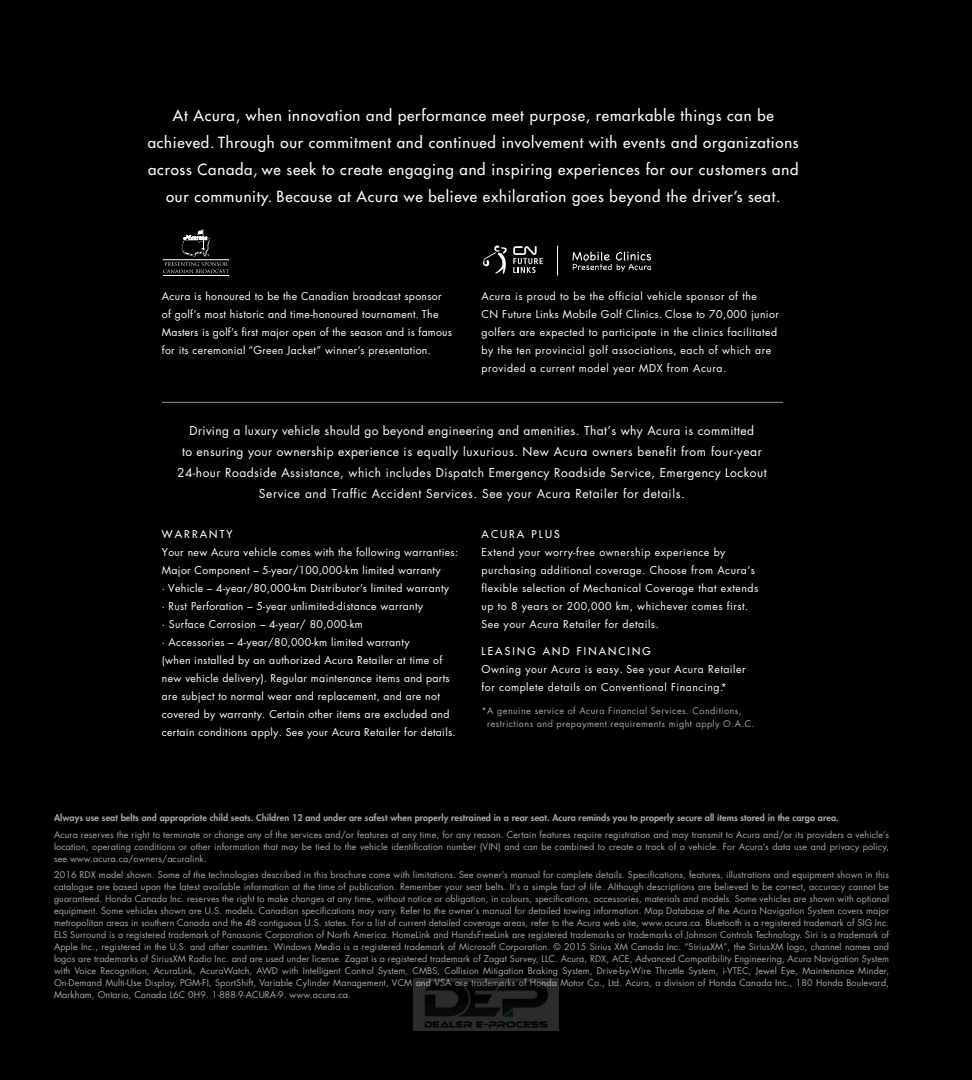
<style>
.page{position:relative;width:972px;height:1080px;background:#000}
.page>*{position:absolute;margin:0;border:0;box-sizing:border-box;transform-origin:0 0}
.t1{font:500 15px/27px "Futura Std";letter-spacing:.05em;color:#fff;text-align:center}
.t2{font:12px/21px "Futura Std";letter-spacing:.04em;color:#fff;text-align:center}
.t3{font:10.5px/18px "Futura Std";letter-spacing:.03em;color:#fff}
.t4{font:10.5px/18px "Futura Std";letter-spacing:.05em;color:#fff}
.t5{font:500 10.5px "Futura Std";letter-spacing:.2em;color:#fff}
.t6{font:9px/12px "Futura Std";letter-spacing:.05em;color:#a7a9ac;text-align:justify}
.t7{font:800 9px "Futura Std";letter-spacing:.01em;color:#a7a9ac}
</style>
<div class="page">
<hr style="left:163px;top:275px;width:66px;height:1px;background:#fff">
<svg style="left:163px;top:229px;width:66px;height:44px"></svg>
<svg style="left:513px;top:246px;width:30px;height:27px"></svg>
<svg style="left:483px;top:245px;width:24px;height:29px"></svg>
<svg style="left:557px;top:246px;width:1px;height:29px"></svg>
<svg style="left:572px;top:252px;width:79px;height:20px"></svg>
<hr style="left:162px;top:402px;width:621px;height:1px;background:#8e9090">
<img style="left:413px;top:978px;width:146px;height:52px">
<p class="t1" style="left:148px;top:102px;width:652px">At Acura, when innovation and performance meet purpose, remarkable things can be achieved. Through our commitment and continued involvement with events and organizations across Canada, we seek to create engaging and inspiring experiences for our customers and our community. Because at Acura we believe exhilaration goes beyond the driver’s seat.</p>
<p class="t3" style="left:162px;top:288px;width:292px">Acura is honoured to be the Canadian broadcast sponsor of golf’s most historic and time-honoured tournament. The Masters is golf’s first major open of the season and is famous for its ceremonial “Green Jacket” winner’s presentation.</p>
<p class="t4" style="left:482px;top:288px;width:299px">Acura is proud to be the official vehicle sponsor of the<br>CN Future Links Mobile Golf Clinics. Close to 70,000 junior golfers are expected to participate in the clinics facilitated by the ten provincial golf associations, each of which are provided a current model year MDX from Acura.</p>
<p class="t2" style="left:177px;top:420px;width:591px">Driving a luxury vehicle should go beyond engineering and amenities. That’s why Acura is committed<br>to ensuring your ownership experience is equally luxurious. New Acura owners benefit from four-year 24-hour Roadside Assistance, which includes Dispatch Emergency Roadside Service, Emergency Lockout Service and Traffic Accident Services. See your Acura Retailer for details.</p>
<p class="t5" style="left:162px;top:528px;width:72px">WARRANTY</p>
<p class="t3" style="left:162px;top:543px;width:298px">Your new Acura vehicle comes with the following warranties:<br>Major Component – 5-year/100,000-km limited warranty<br>· Vehicle – 4-year/80,000-km Distributor’s limited warranty<br>· Rust Perforation – 5-year unlimited-distance warranty<br>· Surface Corrosion – 4-year/ 80,000-km<br>· Accessories – 4-year/80,000-km limited warranty<br>(when installed by an authorized Acura Retailer at time of new vehicle delivery). Regular maintenance items and parts are subject to normal wear and replacement, and are not covered by warranty. Certain other items are excluded and certain conditions apply. See your Acura Retailer for details.</p>
<p class="t5" style="left:482px;top:528px;width:80px">ACURA PLUS</p>
<p class="t4" style="left:482px;top:543px;width:278px">Extend your worry-free ownership experience by purchasing additional coverage. Choose from Acura’s flexible selection of Mechanical Coverage that extends up to 8 years or 200,000 km, whichever comes first.<br>See your Acura Retailer for details.</p>
<p class="t5" style="left:482px;top:645px;width:171px">LEASING AND FINANCING</p>
<p class="t4" style="left:482px;top:660px;width:266px">Owning your Acura is easy. See your Acura Retailer for complete details on Conventional Financing.*</p>
<p class="t6" style="left:487px;top:704px;width:269px;line-height:13.5px;text-indent:-6px">*A genuine service of Acura Financial Services. Conditions, restrictions and prepayment requirements might apply O.A.C.</p>
<p class="t7" style="left:54px;top:812px;width:786px">Always use seat belts and appropriate child seats. Children 12 and under are safest when properly restrained in a rear seat. Acura reminds you to properly secure all items stored in the cargo area.</p>
<p class="t6" style="left:54px;top:828px;width:837px">Acura reserves the right to terminate or change any of the services and/or features at any time, for any reason. Certain features require registration and may transmit to Acura and/or its providers a vehicle’s location, operating conditions or other information that may be tied to the vehicle identification number (VIN) and can be combined to create a track of a vehicle. For Acura’s data use and privacy policy, see www.acura.ca/owners/acuralink.</p>
<p class="t6" style="left:54px;top:869px;width:837px">2016 RDX model shown. Some of the technologies described in this brochure come with limitations. See owner’s manual for complete details. Specifications, features, illustrations and equipment shown in this catalogue are based upon the latest available information at the time of publication. Remember your seat belts. It’s a simple fact of life. Although descriptions are believed to be correct, accuracy cannot be guaranteed. Honda Canada Inc. reserves the right to make changes at any time, without notice or obligation, in colours, specifications, accessories, materials and models. Some vehicles are shown with optional equipment. Some vehicles shown are U.S. models. Canadian specifications may vary. Refer to the owner’s manual for detailed towing information. Map Database of the Acura Navigation System covers major metropolitan areas in southern Canada and the 48 contiguous U.S. states. For a list of current detailed coverage areas, refer to the Acura web site, www.acura.ca. Bluetooth is a registered trademark of SIG Inc.<br>ELS Surround is a registered trademark of Panasonic Corporation of North America. HomeLink and HandsFreeLink are registered trademarks or trademarks of Johnson Controls Technology. Siri is a trademark of Apple Inc., registered in the U.S. and other countries. Windows Media is a registered trademark of Microsoft Corporation. © 2015 Sirius XM Canada Inc. “SiriusXM”, the SiriusXM logo, channel names and logos are trademarks of SiriusXM Radio Inc. and are used under license. Zagat is a registered trademark of Zagat Survey, LLC. Acura, RDX, ACE, Advanced Compatibility Engineering, Acura Navigation System with Voice Recognition, AcuraLink, AcuraWatch, AWD with Intelligent Control System, CMBS, Collision Mitigation Braking System, Drive-by-Wire Throttle System, i-VTEC, Jewel Eye, Maintenance Minder, On-Demand Multi-Use Display, PGM-FI, SportShift, Variable Cylinder Management, VCM and VSA are trademarks of Honda Motor Co., Ltd. Acura, a division of Honda Canada Inc., 180 Honda Boulevard, Markham, Ontario, Canada L6C 0H9. 1-888-9-ACURA-9. www.acura.ca.</p>
</div>
